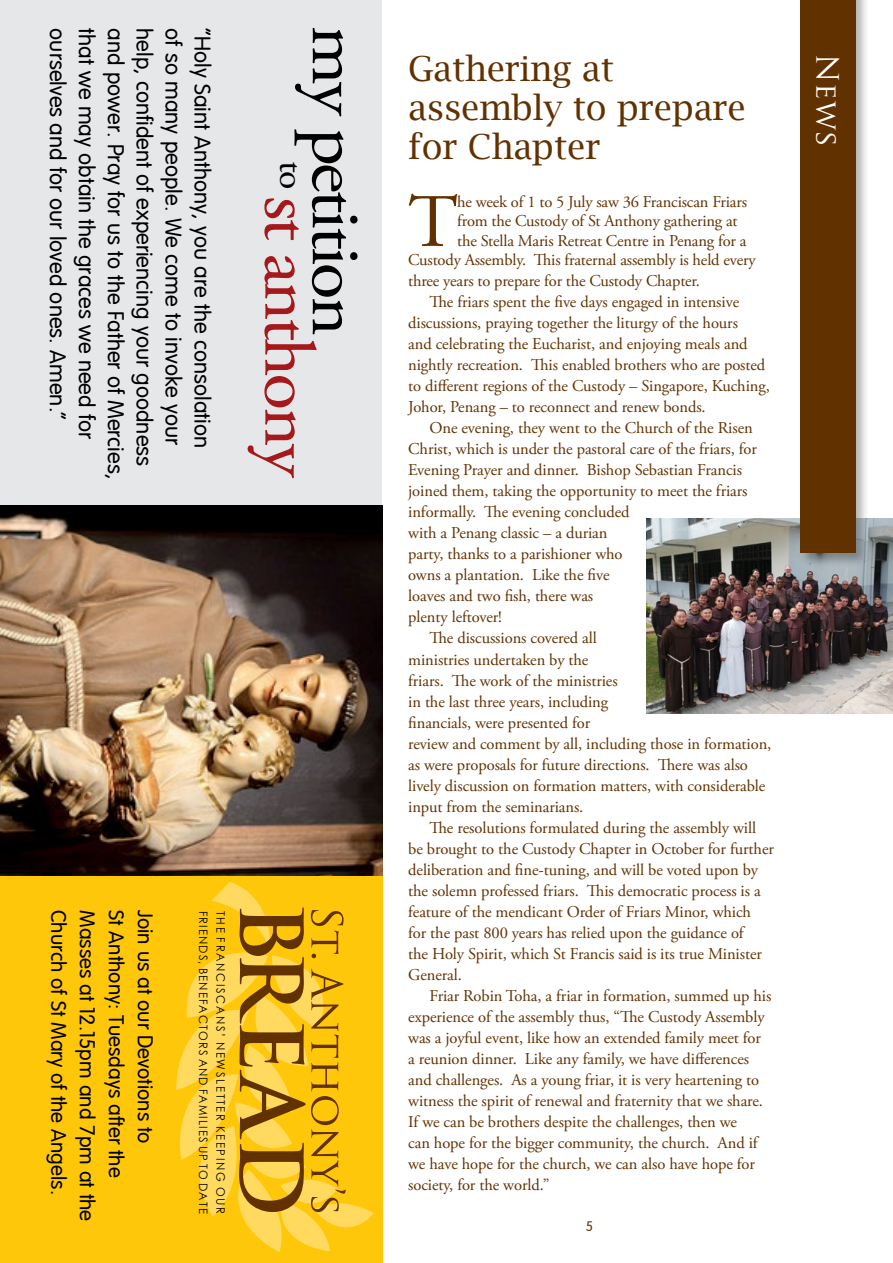
<style>
.page{position:relative;width:893px;height:1263px;background:#fff}
.page>*{position:absolute;margin:0;border:0;box-sizing:border-box;transform-origin:0 0}
.t1{font:700 84.75px "Trajan Pro";color:#623100}
.t2{font:75.3px "Adobe Garamond Pro";color:#623100}
.t3{font:71.55px "Adobe Garamond Pro";letter-spacing:-.04em;color:#000;scale:1.05 1}
.t4{font:71.55px "Adobe Garamond Pro";letter-spacing:-.04em;color:#a5181c;scale:1.05 1}
.t5{font:35.85px "Adobe Garamond Pro";color:#000;scale:1.05 1}
.t6{font:34.5px/39px "Lucida Bright";letter-spacing:-.005em;color:#623100}
.t7{font:30px "Trajan Pro";color:#fff}
.t8{font:22.5px "Balloon";color:#000}
.t9{font:21px "Balloon";color:#000}
.t10{font:16.5px "Adobe Garamond Pro";letter-spacing:-.005em;color:#623100}
.t11{font:13.5px "Balloon";color:#623100}
.t12{font:11.7px "Century Gothic";letter-spacing:.1em;color:#000;scale:.96 1}
.t13{font:11.7px "Century Gothic";letter-spacing:.15em;color:#000;scale:.96 1}
</style>
<div class="page">
<img style="left:647px;top:519px;width:246px;height:194px">
<div style="left:0;top:519px;width:383px;height:744px;background:#ffc709"></div>
<div style="left:0;top:0;width:382px;height:831px;background:#e6e7e8"></div>
<svg style="left:176px;top:882px;width:198px;height:370px"></svg>
<img style="left:0;top:505px;width:383px;height:371px">
<div style="left:798px;top:0;width:71px;height:567px;background:#000;opacity:.3"></div>
<div style="left:800px;top:0;width:55px;height:553px;background:#623100"></div>
<h3 class="t8" style="left:73px;top:28px;width:393px;rotate:90deg">ourselves and for our loved ones. Amen.”</h3>
<h3 class="t8" style="left:102px;top:28px;width:412px;rotate:90deg">that we may obtain the graces we need for</h3>
<h3 class="t8" style="left:131px;top:28px;width:452px;rotate:90deg">and power. Pray for us to the Father of Mercies,</h3>
<h3 class="t8" style="left:160px;top:28px;width:439px;rotate:90deg">help, confident of experiencing your goodness</h3>
<h3 class="t8" style="left:188px;top:28px;width:418px;rotate:90deg">of so many people. We come to invoke your</h3>
<h3 class="t8" style="left:217px;top:28px;width:421px;rotate:90deg">“Holy Saint Anthony, you are the consolation</h3>
<h3 class="t3" style="left:378px;top:26px;width:297px;rotate:90deg">my petition</h3>
<h3 class="t5" style="left:314px;top:161px;width:29px;rotate:90deg">to</h3>
<h3 class="t4" style="left:331px;top:196px;width:270px;rotate:90deg">st anthony</h3>
<p class="t9" style="left:73px;top:910px;width:286px;rotate:90deg">Church of St Mary of the Angels.</p>
<p class="t9" style="left:101px;top:910px;width:313px;rotate:90deg">Masses at 12.15pm and 7pm at the</p>
<p class="t9" style="left:130px;top:910px;width:269px;rotate:90deg">St Anthony: Tuesdays after the</p>
<p class="t9" style="left:159px;top:910px;width:235px;rotate:90deg">Join us at our Devotions to</p>
<p class="t12" style="left:212px;top:911px;width:317px;rotate:90deg">FRIENDS, BENEFACTORS AND FAMILIES UP TO DATE</p>
<p class="t13" style="left:229px;top:911px;width:317px;rotate:90deg">THE FRANCISCANS’ NEWSLETTER KEEPING OUR</p>
<h1 class="t1" style="left:324px;top:902px;width:316px;rotate:90deg">BREAD</h1>
<h3 class="t6" style="left:408px;top:49px;width:339px">Gathering at assembly to prepare for Chapter</h3>
<h2 class="t2" style="left:408px;top:177px;width:51px">T</h2>
<p class="t10" style="left:457px;top:192px;width:291px">he week of 1 to 5 July saw 36 Franciscan Friars</p>
<p class="t10" style="left:457px;top:211px;width:282px">from the Custody of St Anthony gathering at</p>
<p class="t10" style="left:457px;top:231px;width:291px">the Stella Maris Retreat Centre in Penang for a</p>
<p class="t10" style="left:408px;top:250px;width:349px">Custody Assembly. This fraternal assembly is held every</p>
<p class="t10" style="left:408px;top:271px;width:293px">three years to prepare for the Custody Chapter.</p>
<p class="t10" style="left:429px;top:292px;width:311px">The friars spent the five days engaged in intensive</p>
<p class="t10" style="left:408px;top:313px;width:331px">discussions, praying together the liturgy of the hours</p>
<p class="t10" style="left:408px;top:334px;width:341px">and celebrating the Eucharist, and enjoying meals and</p>
<p class="t10" style="left:408px;top:355px;width:359px">nightly recreation. This enabled brothers who are posted</p>
<p class="t10" style="left:408px;top:376px;width:363px">to different regions of the Custody – Singapore, Kuching,</p>
<p class="t10" style="left:408px;top:397px;width:299px">Johor, Penang – to reconnect and renew bonds.</p>
<p class="t10" style="left:429px;top:418px;width:325px">One evening, they went to the Church of the Risen</p>
<p class="t10" style="left:408px;top:439px;width:350px">Christ, which is under the pastoral care of the friars, for</p>
<p class="t10" style="left:408px;top:460px;width:335px">Evening Prayer and dinner. Bishop Sebastian Francis</p>
<p class="t10" style="left:408px;top:481px;width:341px">joined them, taking the opportunity to meet the friars</p>
<p class="t10" style="left:408px;top:502px;width:223px">informally. The evening concluded</p>
<p class="t10" style="left:408px;top:523px;width:201px">with a Penang classic – a durian</p>
<p class="t10" style="left:408px;top:544px;width:216px">party, thanks to a parishioner who</p>
<p class="t10" style="left:408px;top:565px;width:203px">owns a plantation. Like the five</p>
<p class="t10" style="left:408px;top:586px;width:187px">loaves and two fish, there was</p>
<p class="t10" style="left:408px;top:607px;width:95px">plenty leftover!</p>
<p class="t10" style="left:429px;top:628px;width:169px">The discussions covered all</p>
<p class="t10" style="left:408px;top:649px;width:182px">ministries undertaken by the</p>
<p class="t10" style="left:408px;top:670px;width:211px">friars. The work of the ministries</p>
<p class="t10" style="left:408px;top:691px;width:201px">in the last three years, including</p>
<p class="t10" style="left:408px;top:712px;width:183px">financials, were presented for</p>
<p class="t10" style="left:408px;top:733px;width:365px">review and comment by all, including those in formation,</p>
<p class="t10" style="left:408px;top:754px;width:341px">as were proposals for future directions. There was also</p>
<p class="t10" style="left:408px;top:775px;width:359px">lively discussion on formation matters, with considerable</p>
<p class="t10" style="left:408px;top:796px;width:177px">input from the seminarians.</p>
<p class="t10" style="left:429px;top:817px;width:328px">The resolutions formulated during the assembly will</p>
<p class="t10" style="left:408px;top:838px;width:367px">be brought to the Custody Chapter in October for further</p>
<p class="t10" style="left:408px;top:859px;width:351px">deliberation and fine-tuning, and will be voted upon by</p>
<p class="t10" style="left:408px;top:880px;width:354px">the solemn professed friars. This democratic process is a</p>
<p class="t10" style="left:408px;top:901px;width:344px">feature of the mendicant Order of Friars Minor, which</p>
<p class="t10" style="left:408px;top:922px;width:337px">for the past 800 years has relied upon the guidance of</p>
<p class="t10" style="left:408px;top:943px;width:355px">the Holy Spirit, which St Francis said is its true Minister</p>
<p class="t10" style="left:408px;top:964px;width:55px">General.</p>
<p class="t10" style="left:429px;top:985px;width:343px">Friar Robin Toha, a friar in formation, summed up his</p>
<p class="t10" style="left:408px;top:1006px;width:358px">experience of the assembly thus, “The Custody Assembly</p>
<p class="t10" style="left:408px;top:1027px;width:354px">was a joyful event, like how an extended family meet for</p>
<p class="t10" style="left:408px;top:1048px;width:342px">a reunion dinner. Like any family, we have differences</p>
<p class="t10" style="left:408px;top:1069px;width:352px">and challenges. As a young friar, it is very heartening to</p>
<p class="t10" style="left:408px;top:1090px;width:356px">witness the spirit of renewal and fraternity that we share.</p>
<p class="t10" style="left:408px;top:1111px;width:330px">If we can be brothers despite the challenges, then we</p>
<p class="t10" style="left:408px;top:1132px;width:351px">can hope for the bigger community, the church. And if</p>
<p class="t10" style="left:408px;top:1153px;width:348px">we have hope for the church, we can also have hope for</p>
<p class="t10" style="left:408px;top:1174px;width:143px">society, for the world.”</p>
<p class="t11" style="left:586px;top:1217px;width:9px">5</p>
<h3 class="t7" style="left:846px;top:54px;width:94px;rotate:90deg">News</h3>
</div>
